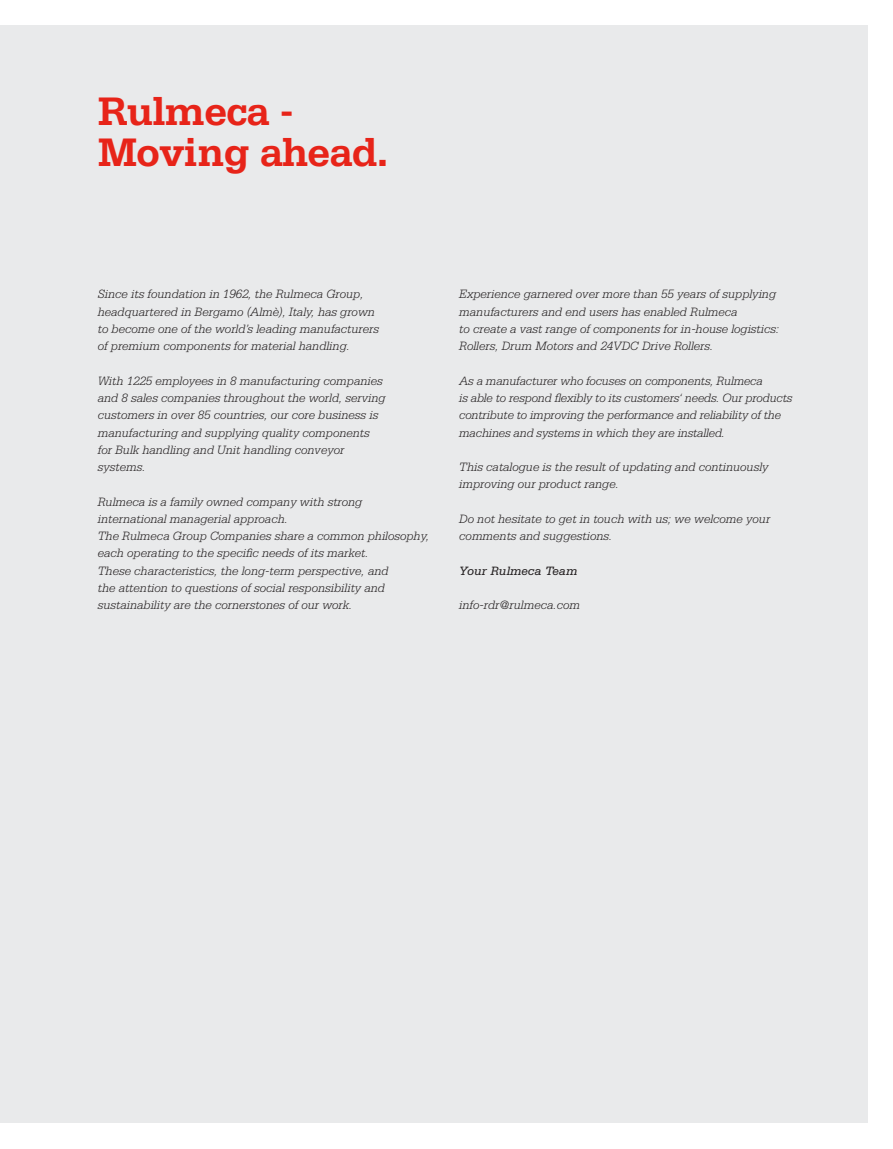
<style>
.page{position:relative;width:893px;height:1149px;background:#fff}
.page>*{position:absolute;margin:0;border:0;box-sizing:border-box;transform-origin:0 0}
.t1{font:700 42px "Serifa Std";letter-spacing:-.02em;color:#e72419}
.t2{font:italic 300 12.75px/17.2px "Serifa Std";color:#231f20}
.t3{font:italic 12.75px "Serifa Std";color:#231f20}
</style>
<div class="page">
<div style="left:0;top:26px;width:867px;height:1097px;background:#e9eaeb"></div>
<p class="t1" style="left:98px;top:87px;width:198px">Rulmeca -</p>
<p class="t1" style="left:98px;top:128px;width:292px">Moving ahead.</p>
<p class="t2" style="left:98px;top:286px;width:283px">Since its foundation in 1962, the Rulmeca Group, headquartered in Bergamo (Almè), Italy, has grown to become one of the world’s leading manufacturers of premium components for material handling.</p>
<p class="t2" style="left:98px;top:372px;width:289px">With 1225 employees in 8 manufacturing companies and 8 sales companies throughout the world, serving customers in over 85 countries, our core business is manufacturing and supplying quality components for Bulk handling and Unit handling conveyor systems.</p>
<p class="t2" style="left:98px;top:493px;width:266px">Rulmeca is a family owned company with strong international managerial approach.</p>
<p class="t2" style="left:98px;top:527px;width:333px">The Rulmeca Group Companies share a common philosophy, each operating to the specific needs of its market.</p>
<p class="t2" style="left:98px;top:562px;width:292px">These characteristics, the long-term perspective, and the attention to questions of social responsibility and sustainability are the cornerstones of our work.</p>
<p class="t2" style="left:459px;top:286px;width:318px">Experience garnered over more than 55 years of supplying</p>
<p class="t2" style="left:459px;top:303px;width:280px">manufacturers and end users has enabled Rulmeca</p>
<p class="t2" style="left:459px;top:320px;width:322px">to create a vast range of components for in-house logistics:<br>Rollers, Drum Motors and 24VDC Drive Rollers.</p>
<p class="t2" style="left:459px;top:372px;width:335px">As a manufacturer who focuses on components, Rulmeca<br>is able to respond flexibly to its customers‘ needs. Our products contribute to improving the performance and reliability of the machines and systems in which they are installed.</p>
<p class="t2" style="left:459px;top:458px;width:311px">This catalogue is the result of updating and continuously improving our product range.</p>
<p class="t2" style="left:459px;top:510px;width:312px">Do not hesitate to get in touch with us; we welcome your comments and suggestions.</p>
<p class="t3" style="left:459px;top:563px;width:120px">Your Rulmeca Team</p>
<p class="t2" style="left:459px;top:596px;width:122px">info-rdr@rulmeca.com</p>
</div>
